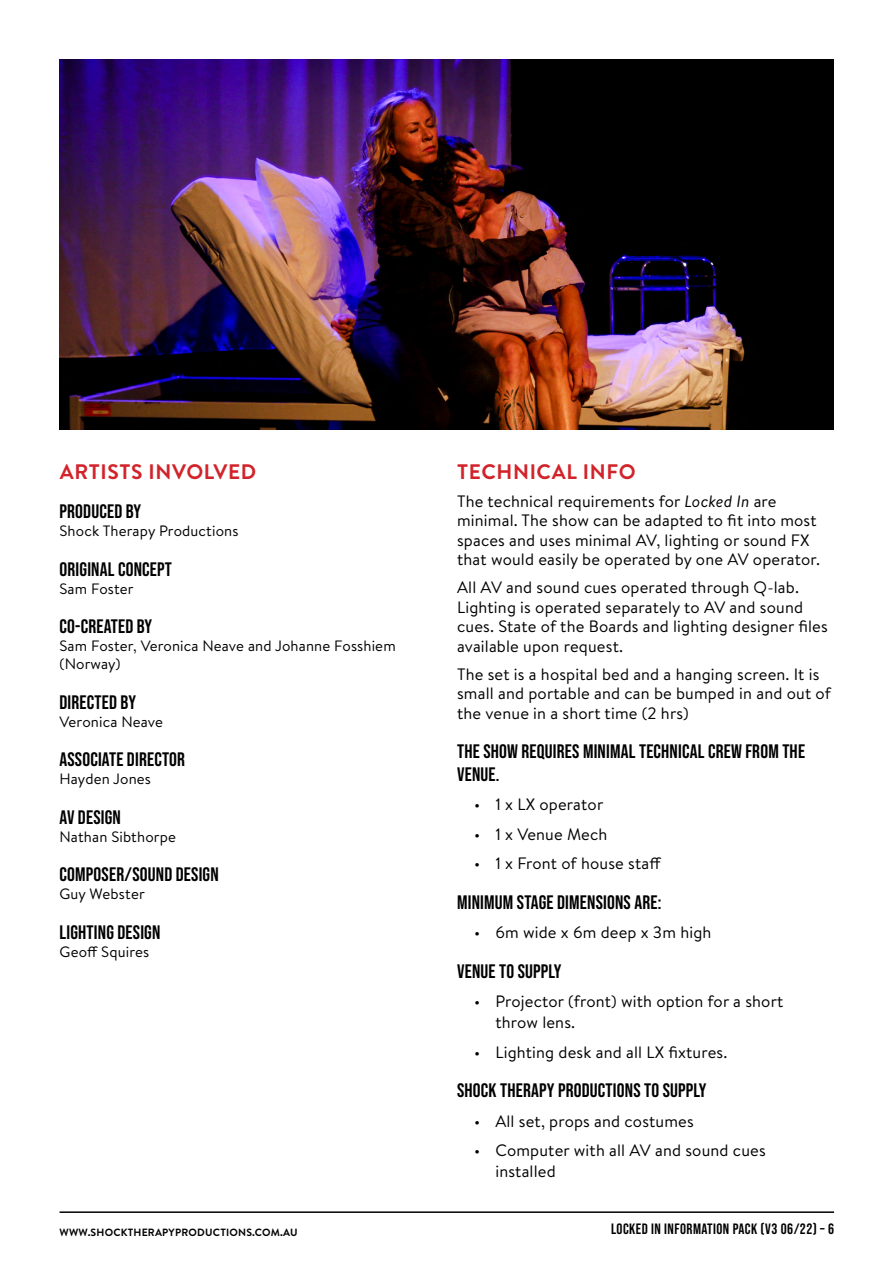
<style>
.page{position:relative;width:893px;height:1263px;background:#fff}
.page>*{position:absolute;margin:0;border:0;box-sizing:border-box;transform-origin:0 0}
.Header__brandon__CON{font:700 21px "Brandon Text";letter-spacing:.03em;color:#d2232a}
.Header__bebas{font:19.5px/22.5px "Bebas Neue";letter-spacing:.01em;color:#000}
.Body{font:16.5px/19.5px "Brandon Text";letter-spacing:.01em;color:#000}
.Pull_quote_and_bulle{font:16.5px/21px "Brandon Text";letter-spacing:.01em;color:#000}
.Header__bebas-2{font:15px/18px "Brandon Text";letter-spacing:.01em;color:#000}
.t1{font:15px "Bebas Neue";letter-spacing:.03em;color:#000}
.t2{font:700 10.5px "Brandon Text";letter-spacing:.02em;color:#000}
.s1{font-style:italic}
</style>
<div class="page">
<hr style="left:60px;top:1211px;width:774px;height:2px;background:#000">
<img style="left:60px;top:60px;width:773px;height:369px">
<p class="Header__brandon__CON" style="left:60px;top:457px;width:198px">ARTISTS INVOLVED</p>
<p class="Header__bebas" style="left:60px;top:500px;width:83px">PRODUCED BY</p>
<p class="Header__bebas-2" style="left:60px;top:522px;width:181px">Shock Therapy Productions</p>
<p class="Header__bebas" style="left:60px;top:558px;width:114px">ORIGINAL CONCEPT</p>
<p class="Header__bebas-2" style="left:60px;top:579px;width:76px">Sam Foster</p>
<p class="Header__bebas" style="left:60px;top:615px;width:94px">CO-CREATED BY</p>
<p class="Header__bebas-2" style="left:60px;top:637px;width:338px">Sam Foster, Veronica Neave and Johanne Fosshiem (Norway)</p>
<p class="Header__bebas" style="left:60px;top:691px;width:78px">DIRECTED BY</p>
<p class="Header__bebas-2" style="left:60px;top:712px;width:105px">Veronica Neave</p>
<p class="Header__bebas" style="left:60px;top:748px;width:127px">ASSOCIATE DIRECTOR</p>
<p class="Header__bebas-2" style="left:60px;top:770px;width:93px">Hayden Jones</p>
<p class="Header__bebas" style="left:60px;top:806px;width:63px">AV DESIGN</p>
<p class="Header__bebas-2" style="left:60px;top:827px;width:118px">Nathan Sibthorpe</p>
<p class="Header__bebas" style="left:60px;top:863px;width:161px">COMPOSER/SOUND DESIGN</p>
<p class="Header__bebas-2" style="left:60px;top:885px;width:87px">Guy Webster</p>
<p class="Header__bebas" style="left:60px;top:921px;width:102px">LIGHTING DESIGN</p>
<p class="Header__bebas-2" style="left:60px;top:942px;width:91px">Geoff Squires</p>
<p class="Header__brandon__CON" style="left:457px;top:457px;width:180px">TECHNICAL INFO</p>
<p class="Body" style="left:457px;top:491px;width:365px">The technical requirements for <span class="s1">Locked In</span> are minimal. The show can be adapted to fit into most spaces and uses minimal AV, lighting or sound FX that would easily be operated by one AV operator.</p>
<p class="Body" style="left:457px;top:577px;width:372px">All AV and sound cues operated through Q-lab.<br>Lighting is operated separately to AV and sound cues. State of the Boards and lighting designer files available upon request.</p>
<p class="Body" style="left:457px;top:664px;width:375px">The set is a hospital bed and a hanging screen. It is small and portable and can be bumped in and out of the venue in a short time (2 hrs)</p>
<p class="Header__bebas" style="left:457px;top:740px;width:349px">THE SHOW REQUIRES MINIMAL TECHNICAL CREW FROM THE<br>VENUE.</p>
<p class="Pull_quote_and_bulle" style="left:474px;top:793px;width:131px">• 1 x LX operator</p>
<p class="Pull_quote_and_bulle" style="left:474px;top:823px;width:135px">• 1 x Venue Mech</p>
<p class="Pull_quote_and_bulle" style="left:474px;top:852px;width:189px">• 1 x Front of house staff</p>
<p class="Header__bebas" style="left:457px;top:891px;width:206px">MINIMUM STAGE DIMENSIONS ARE:</p>
<p class="Pull_quote_and_bulle" style="left:474px;top:921px;width:239px">• 6m wide x 6m deep x 3m high</p>
<p class="Header__bebas" style="left:457px;top:960px;width:106px">VENUE TO SUPPLY</p>
<p class="Pull_quote_and_bulle" style="left:495px;top:990px;width:290px;text-indent:-21px">• Projector (front) with option for a short throw lens.</p>
<p class="Pull_quote_and_bulle" style="left:474px;top:1041px;width:255px">• Lighting desk and all LX fixtures.</p>
<p class="Header__bebas" style="left:457px;top:1079px;width:251px">SHOCK THERAPY PRODUCTIONS TO SUPPLY</p>
<p class="Pull_quote_and_bulle" style="left:474px;top:1110px;width:221px">• All set, props and costumes</p>
<p class="Pull_quote_and_bulle" style="left:495px;top:1139px;width:272px;text-indent:-21px">• Computer with all AV and sound cues installed</p>
<p class="t2" style="left:60px;top:1225px;width:239px">WWW.SHOCKTHERAPYPRODUCTIONS.COM.AU</p>
<p class="t1" style="left:611px;top:1220px;width:225px">LOCKED IN INFORMATION PACK (V3 06/22) – 6</p>
</div>
